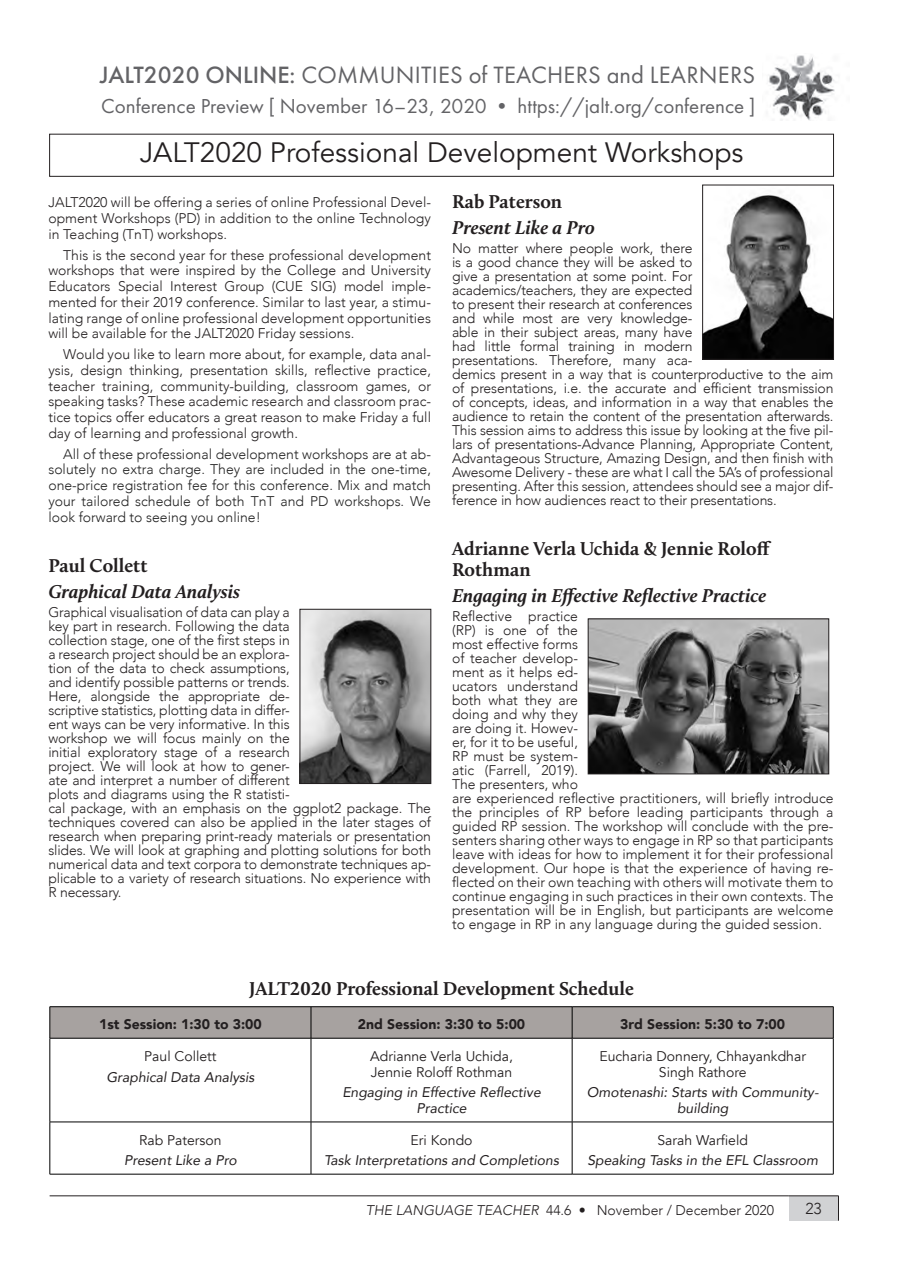
<style>
.page{position:relative;width:903px;height:1275px;background:#fff}
.page>*{position:absolute;margin:0;border:0;box-sizing:border-box;transform-origin:0 0}
.Title_-_Writer{font:28px "Avenir";color:#231f20}
.t1{font:24.5px "Futura PT";letter-spacing:.01em;color:#636366}
.t2{font:21px "Futura PT";color:#636366}
.Header_1{font:700 19.25px/21px "Calluna";color:#231f20}
.Header_2{font:italic 700 19.25px "Calluna";color:#231f20}
.t3{font:300 15.75px "Avenir";color:#231f20}
.Abstract_-_E{font:300 14px/14px "Avenir";letter-spacing:-.01em;color:#231f20;text-align:justify}
.Abstract_-_E-2{font:300 14px/15.8px "Avenir";color:#222;text-align:justify}
.Text_-_no_indent{font:italic 14px/15.8px "Avenir";color:#231f20;text-align:center}
.Text_-_no_indent-2{font:14px/15.8px "Avenir";color:#231f20}
.Text_-_no_indent-3{font:900 14px "Avenir";color:#231f20}
.s1{font-weight:500}
.s2{font-style:italic}
</style>
<div class="page">
<div style="left:789px;top:1196px;width:49px;height:25px;background:#d1d2d4"></div>
<hr style="left:50px;top:1195px;width:739px;height:1px;background:#231f20">
<hr style="left:789px;top:1195px;width:50px;height:1px;background:#231f20">
<svg style="left:838px;top:1196px;width:1px;height:25px"></svg>
<img style="left:768px;top:55px;width:67px;height:65px">
<div style="left:51px;top:1007px;width:782px;height:31px;background:#a7a2a0"></div>
<hr style="left:50px;top:1006px;width:261px;height:1px;background:#000">
<hr style="left:50px;top:1007px;width:1px;height:31px;background:#000">
<hr style="left:311px;top:1006px;width:261px;height:1px;background:#000">
<hr style="left:311px;top:1007px;width:1px;height:31px;background:#000">
<hr style="left:572px;top:1006px;width:261px;height:1px;background:#000">
<hr style="left:572px;top:1007px;width:1px;height:31px;background:#000">
<hr style="left:833px;top:1007px;width:1px;height:31px;background:#000">
<hr style="left:50px;top:1038px;width:261px;height:1px;background:#000">
<hr style="left:50px;top:1038px;width:1px;height:84px;background:#000">
<hr style="left:311px;top:1038px;width:261px;height:1px;background:#000">
<hr style="left:311px;top:1038px;width:1px;height:84px;background:#000">
<hr style="left:572px;top:1038px;width:261px;height:1px;background:#000">
<hr style="left:572px;top:1038px;width:1px;height:84px;background:#000">
<hr style="left:833px;top:1038px;width:1px;height:84px;background:#000">
<hr style="left:50px;top:1122px;width:261px;height:1px;background:#000">
<hr style="left:50px;top:1122px;width:1px;height:52px;background:#000">
<hr style="left:311px;top:1122px;width:261px;height:1px;background:#000">
<hr style="left:311px;top:1122px;width:1px;height:52px;background:#000">
<hr style="left:572px;top:1122px;width:261px;height:1px;background:#000">
<hr style="left:572px;top:1122px;width:1px;height:52px;background:#000">
<hr style="left:833px;top:1122px;width:1px;height:52px;background:#000">
<hr style="left:50px;top:1174px;width:261px;height:1px;background:#000">
<hr style="left:311px;top:1174px;width:261px;height:1px;background:#000">
<hr style="left:572px;top:1174px;width:261px;height:1px;background:#000">
<img style="left:302px;top:611px;width:127px;height:171px">
<div style="left:300px;top:609px;width:131px;height:175px;border:1px solid #231f20"></div>
<img style="left:704px;top:191px;width:128px;height:166px">
<div style="left:702px;top:185px;width:132px;height:174px;border:1px solid #231f20"></div>
<img style="left:590px;top:621px;width:237px;height:151px">
<div style="left:588px;top:619px;width:241px;height:155px;border:1px solid #231f20"></div>
<div style="left:49px;top:134px;width:785px;height:43px;border:1px solid #231f20"></div>
<h2 class="t1" style="left:100px;top:60px;width:657px"><span class="s1">JALT2020 ONLINE:</span> COMMUNITIES of TEACHERS and LEARNERS</h2>
<h3 class="t2" style="left:101px;top:93px;width:656px">Conference Preview [ November 16–23, 2020 • https://jalt.org/conference ]</h3>
<p class="Title_-_Writer" style="left:140px;top:136px;width:605px">JALT2020 Professional Development Workshops</p>
<p class="Abstract_-_E" style="left:48px;top:195px;width:384px;line-height:15.8px">JALT2020 will be offering a series of online Professional Devel&shy;opment Workshops (PD) in addition to the online Technology in Teaching (TnT) workshops.</p>
<p class="Abstract_-_E" style="left:48px;top:247px;width:384px;line-height:15.8px;text-indent:15px">This is the second year for these professional development workshops that were inspired by the College and University Educators Special Interest Group (CUE SIG) model imple&shy;mented for their 2019 conference. Similar to last year, a stimu&shy;lating range of online professional development opportunities will be available for the JALT2020 Friday sessions.</p>
<p class="Abstract_-_E" style="left:48px;top:346px;width:384px;line-height:15.8px;text-indent:15px">Would you like to learn more about, for example, data anal&shy;ysis, design thinking, presentation skills, reflective practice, teacher training, community-building, classroom games, or speaking tasks? These academic research and classroom prac&shy;tice topics offer educators a great reason to make Friday a full day of learning and professional growth.</p>
<p class="Abstract_-_E-2" style="left:48px;top:446px;width:384px;text-indent:15px">All of these professional development workshops are at ab&shy;solutely no extra charge. They are included in the one-time, one-price registration fee for this conference. Mix and match your tailored schedule of both TnT and PD workshops. We look forward to seeing you online!</p>
<p class="Header_1" style="left:48px;top:555px;width:101px">Paul Collett</p>
<p class="Header_2" style="left:48px;top:579px;width:193px">Graphical Data Analysis</p>
<p class="Abstract_-_E" style="left:48px;top:605px;width:384px;text-align:left">Graphical visualisation of data can play a<br>key part in research. Following the data<br>collection stage, one of the first steps in<br>a research project should be an explora-<br>tion of the data to check assumptions,<br>and identify possible patterns or trends.<br>Here, alongside the appropriate de-<br>scriptive statistics, plotting data in differ-<br>ent ways can be very informative. In this<br>workshop we will focus mainly on the<br>initial exploratory stage of a research<br>project. We will look at how to gener-<br>ate and interpret a number of different<br>plots and diagrams using the R statisti-<br>cal package, with an emphasis on the ggplot2 package. The techniques covered can also be applied in the later stages of research when preparing print-ready materials or presentation slides. We will look at graphing and plotting solutions for both numerical data and text corpora to demonstrate techniques ap&shy;plicable to a variety of research situations. No experience with R necessary.</p>
<p class="Header_1" style="left:452px;top:191px;width:112px">Rab Paterson</p>
<p class="Header_2" style="left:452px;top:215px;width:144px">Present Like a Pro</p>
<p class="Abstract_-_E" style="left:452px;top:241px;width:383px;text-align:left">No matter where people work, there<br>is a good chance they will be asked to<br>give a presentation at some point. For<br>academics/teachers, they are expected<br>to present their research at conferences<br>and while most are very knowledge-<br>able in their subject areas, many have<br>had little formal training in modern<br>presentations. Therefore, many aca-<br>demics present in a way that is counterproductive to the aim of presentations, i.e. the accurate and efficient transmission of concepts, ideas, and information in a way that enables the audience to retain the content of the presentation afterwards.<br>This session aims to address this issue by looking at the five pil&shy;lars of presentations-Advance Planning, Appropriate Content, Advantageous Structure, Amazing Design, and then finish with Awesome Delivery - these are what I call the 5A’s of professional presenting. After this session, attendees should see a major dif&shy;ference in how audiences react to their presentations.</p>
<p class="Header_1" style="left:452px;top:538px;width:321px">Adrianne Verla Uchida &amp; Jennie Roloff<br>Rothman</p>
<p class="Header_2" style="left:452px;top:584px;width:316px">Engaging in Effective Reflective Practice</p>
<p class="Abstract_-_E" style="left:452px;top:609px;width:383px;text-align:left">Reflective practice<br>(RP) is one of the<br>most effective forms<br>of teacher develop-<br>ment as it helps ed-<br>ucators understand<br>both what they are<br>doing and why they<br>are doing it. Howev-<br>er, for it to be useful,<br>RP must be system-<br>atic (Farrell, 2019).<br>The presenters, who<br>are experienced reflective practitioners, will briefly introduce the principles of RP before leading participants through a guided RP session. The workshop will conclude with the pre&shy;senters sharing other ways to engage in RP so that participants leave with ideas for how to implement it for their professional development. Our hope is that the experience of having re&shy;flected on their own teaching with others will motivate them to continue engaging in such practices in their own contexts. The presentation will be in English, but participants are welcome to engage in RP in any language during the guided session.</p>
<p class="Header_1" style="left:249px;top:977px;width:386px">JALT2020 Professional Development Schedule</p>
<p class="Text_-_no_indent-3" style="left:99px;top:1013px;width:164px">1st Session: 1:30 to 3:00</p>
<p class="Text_-_no_indent-3" style="left:358px;top:1013px;width:169px">2nd Session: 3:30 to 5:00</p>
<p class="Text_-_no_indent-3" style="left:620px;top:1013px;width:166px">3rd Session: 5:30 to 7:00</p>
<p class="Text_-_no_indent-2" style="left:144px;top:1048px;width:74px">Paul Collett</p>
<p class="Text_-_no_indent" style="left:106px;top:1069px;width:150px">Graphical Data Analysis</p>
<p class="Text_-_no_indent-2" style="left:370px;top:1048px;width:144px">Adrianne Verla Uchida,<br>Jennie Roloff Rothman</p>
<p class="Text_-_no_indent" style="left:342px;top:1084px;width:200px">Engaging in Effective Reflective<br>Practice</p>
<p class="Text_-_no_indent-2" style="left:599px;top:1048px;width:208px;text-align:center">Eucharia Donnery, Chhayankdhar<br>Singh Rathore</p>
<p class="Text_-_no_indent" style="left:587px;top:1084px;width:233px">Omotenashi: Starts with Community&shy;building</p>
<p class="Text_-_no_indent-2" style="left:139px;top:1132px;width:84px">Rab Paterson</p>
<p class="Text_-_no_indent" style="left:124px;top:1152px;width:114px">Present Like a Pro</p>
<p class="Text_-_no_indent-2" style="left:411px;top:1132px;width:63px">Eri Kondo</p>
<p class="Text_-_no_indent" style="left:324px;top:1152px;width:236px">Task Interpretations and Completions</p>
<p class="Text_-_no_indent-2" style="left:657px;top:1132px;width:92px">Sarah Warfield</p>
<p class="Text_-_no_indent" style="left:587px;top:1152px;width:232px">Speaking Tasks in the EFL Classroom</p>
<p class="Abstract_-_E" style="left:366px;top:1203px;width:410px"><span class="s2">THE LANGUAGE TEACHER</span> 44.6 • November / December 2020</p>
<p class="t3" style="left:805px;top:1200px;width:18px">23</p>
</div>
